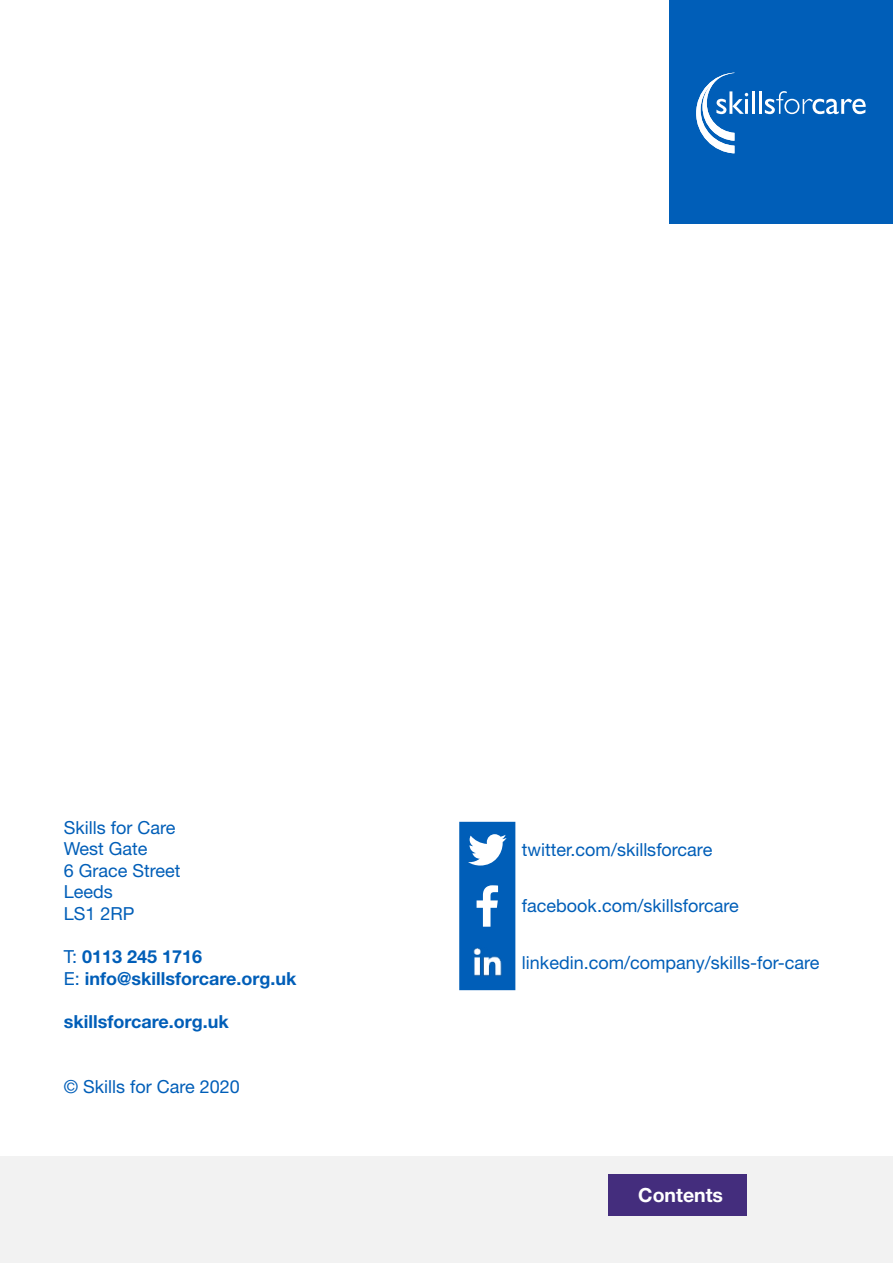
<style>
.page{position:relative;width:893px;height:1263px;background:#fff}
.page>*{position:absolute;margin:0;border:0;box-sizing:border-box;transform-origin:0 0}
.t1{font:700 19.5px "Helvetica Neue LT Std";color:#fff}
.t2{font:18px/21.6px "Helvetica Neue LT Std";color:#005eb8}
.t3{font:700 18px/21.6px "Helvetica Neue LT Std";color:#005eb8}
.s1{font-weight:400}
</style>
<div class="page">
<div style="left:0;top:1157px;width:893px;height:106px;background:#f2f2f2"></div>
<div style="left:608px;top:1174px;width:139px;height:42px;background:#442d7d"></div>
<div style="left:670px;top:0;width:223px;height:223px;background:#005eb8"></div>
<svg style="left:696px;top:73px;width:52px;height:80px"></svg>
<hr style="left:745px;top:99px;width:3px;height:15px;background:#fff">
<hr style="left:752px;top:91px;width:3px;height:23px;background:#fff">
<hr style="left:759px;top:91px;width:3px;height:23px;background:#fff">
<svg style="left:765px;top:91px;width:101px;height:23px"></svg>
<svg style="left:459px;top:822px;width:56px;height:168px;background:#2575c2"></svg>
<img style="left:472px;top:947px;width:31px;height:30px">
<p class="t2" style="left:64px;top:816px;width:118px">Skills for Care<br>West Gate<br>6 Grace Street<br>Leeds<br>LS1 2RP</p>
<p class="t3" style="left:64px;top:945px;width:234px"><span class="s1">T:</span> 0113 245 1716<br><span class="s1">E:</span> info@skillsforcare.org.uk</p>
<p class="t3" style="left:64px;top:1010px;width:166px">skillsforcare.org.uk</p>
<p class="t2" style="left:64px;top:1075px;width:178px">© Skills for Care 2020</p>
<p class="t2" style="left:522px;top:839px;width:192px">twitter.com/skillsforcare</p>
<p class="t2" style="left:522px;top:895px;width:218px">facebook.com/skillsforcare</p>
<p class="t2" style="left:522px;top:951px;width:299px">linkedin.com/company/skills-for-care</p>
<p class="t1" style="left:638px;top:1183px;width:86px">Contents</p>
</div>
